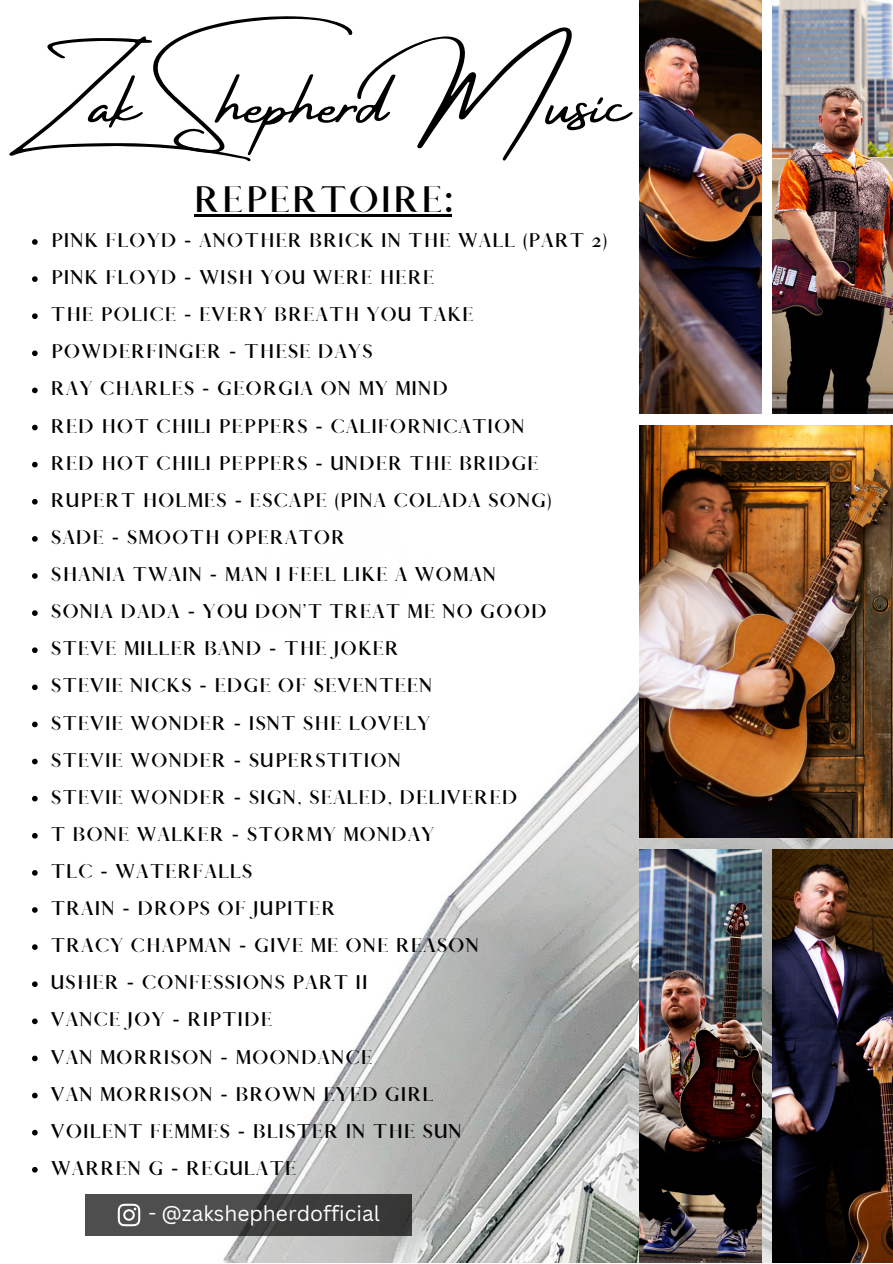
<style>
.page{position:relative;width:893px;height:1264px;background:#fff}
.page>*{position:absolute;margin:0;border:0;box-sizing:border-box;transform-origin:0 0}
.t1{font:72.45px "Amsterdam Four";color:#000}
.t2{font:700 33.15px "Afrah";letter-spacing:.075em;color:#000}
.t3{font:21px "Canva Sans";color:#fff}
.t4{font:700 17.85px/37px "Afrah";letter-spacing:.075em;color:#000}
</style>
<div class="page">
<img style="left:33px;top:0;width:859px;height:1262px">
<img style="left:772px;top:0;width:120px;height:414px">
<img style="left:639px;top:849px;width:122px;height:413px">
<img style="left:639px;top:425px;width:253px;height:412px">
<img style="left:772px;top:849px;width:120px;height:413px">
<img style="left:639px;top:0;width:122px;height:414px">
<div style="left:85px;top:1193px;width:327px;height:42px;background:linear-gradient(to right,#545454,#353535)"></div>
<svg style="left:118px;top:1203px;width:22px;height:23px"></svg>
<svg style="left:32px;top:239px;width:6px;height:6px"></svg>
<svg style="left:32px;top:276px;width:6px;height:6px"></svg>
<svg style="left:32px;top:313px;width:6px;height:6px"></svg>
<svg style="left:32px;top:350px;width:6px;height:6px"></svg>
<svg style="left:32px;top:387px;width:6px;height:6px"></svg>
<svg style="left:32px;top:425px;width:6px;height:5px"></svg>
<svg style="left:32px;top:462px;width:6px;height:5px"></svg>
<svg style="left:32px;top:499px;width:6px;height:5px"></svg>
<svg style="left:32px;top:536px;width:6px;height:5px"></svg>
<svg style="left:32px;top:573px;width:6px;height:6px"></svg>
<svg style="left:32px;top:610px;width:6px;height:6px"></svg>
<svg style="left:32px;top:647px;width:6px;height:6px"></svg>
<svg style="left:32px;top:684px;width:6px;height:6px"></svg>
<svg style="left:32px;top:721px;width:6px;height:6px"></svg>
<svg style="left:32px;top:758px;width:6px;height:6px"></svg>
<svg style="left:32px;top:795px;width:6px;height:6px"></svg>
<svg style="left:32px;top:833px;width:6px;height:5px"></svg>
<svg style="left:32px;top:870px;width:6px;height:5px"></svg>
<svg style="left:32px;top:907px;width:6px;height:5px"></svg>
<svg style="left:32px;top:944px;width:6px;height:5px"></svg>
<svg style="left:32px;top:981px;width:6px;height:6px"></svg>
<svg style="left:32px;top:1018px;width:6px;height:6px"></svg>
<svg style="left:32px;top:1055px;width:6px;height:6px"></svg>
<svg style="left:32px;top:1092px;width:6px;height:6px"></svg>
<svg style="left:32px;top:1129px;width:6px;height:6px"></svg>
<svg style="left:32px;top:1166px;width:6px;height:6px"></svg>
<hr style="left:194px;top:215px;width:257px;height:2px;background:#000">
<h1 class="t1" style="left:49px;top:63px;width:581px">Zak Shepherd Music</h1>
<h2 class="t2" style="left:194px;top:179px;width:256px">REPERTOIRE:</h2>
<p class="t4" style="left:51px;top:222px;width:557px">PINK FLOYD - ANOTHER BRICK IN THE WALL (PART 2)<br>PINK FLOYD - WISH YOU WERE HERE<br>THE POLICE - EVERY BREATH YOU TAKE<br>POWDERFINGER - THESE DAYS<br>RAY CHARLES - GEORGIA ON MY MIND<br>RED HOT CHILI PEPPERS - CALIFORNICATION<br>RED HOT CHILI PEPPERS - UNDER THE BRIDGE<br>RUPERT HOLMES - ESCAPE (PINA COLADA SONG)<br>SADE - SMOOTH OPERATOR<br>SHANIA TWAIN - MAN I FEEL LIKE A WOMAN<br>SONIA DADA - YOU DON’T TREAT ME NO GOOD<br>STEVE MILLER BAND - THE JOKER<br>STEVIE NICKS - EDGE OF SEVENTEEN<br>STEVIE WONDER - ISNT SHE LOVELY<br>STEVIE WONDER - SUPERSTITION<br>STEVIE WONDER - SIGN, SEALED, DELIVERED<br>T BONE WALKER - STORMY MONDAY<br>TLC - WATERFALLS<br>TRAIN - DROPS OF JUPITER<br>TRACY CHAPMAN - GIVE ME ONE REASON<br>USHER - CONFESSIONS PART II<br>VANCE JOY - RIPTIDE<br>VAN MORRISON - MOONDANCE<br>VAN MORRISON - BROWN EYED GIRL<br>VOILENT FEMMES - BLISTER IN THE SUN<br>WARREN G - REGULATE</p>
<p class="t3" style="left:148px;top:1198px;width:233px">- @zakshepherdofficial</p>
</div>
